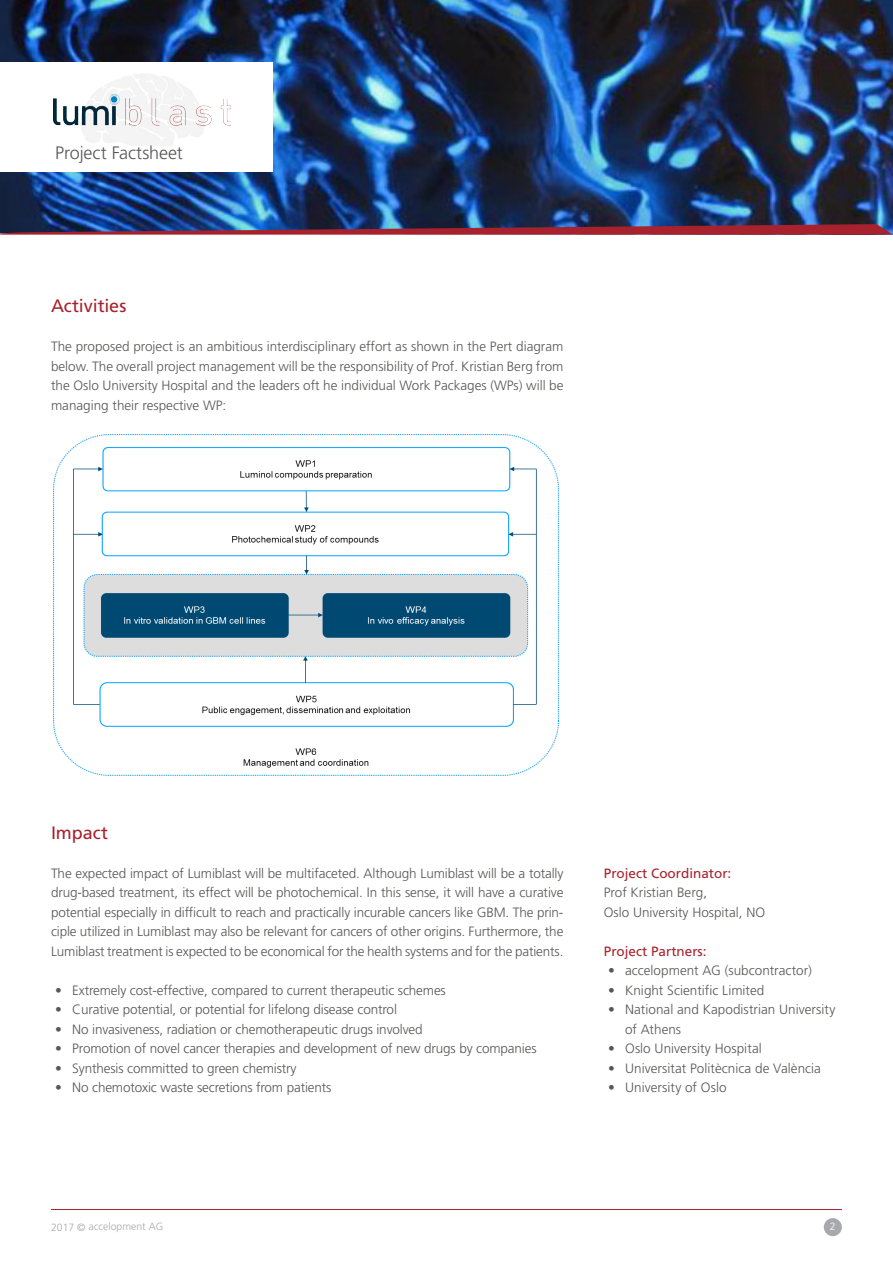
<style>
.page{position:relative;width:893px;height:1263px;background:#fff}
.page>*{position:absolute;margin:0;border:0;box-sizing:border-box;transform-origin:0 0}
.ACC__Headline_Copyte{font:18px "Frutiger LT";letter-spacing:-.005em;color:#a7222c}
.Paragraph_Style_2{font:300 18px "Frutiger LT";letter-spacing:-.005em;color:#575756}
.ACC__Copytext__9pt_D{font:300 13.5px/19.5px "Frutiger LT";letter-spacing:-.01em;color:#575756;text-align:justify}
.ACC__Sidebar__Headli{font:13.5px "Frutiger LT";color:#a7222c}
.t1{font:300 10.5px "Frutiger LT";color:#a8a9ad}
.t2{font:300 10.5px "Frutiger LT";color:#fff}
.s1{font-weight:400}
</style>
<div class="page">
<hr style="left:51px;top:1209px;width:791px;height:1px;background:#a7222c">
<div style="left:824px;top:1218px;width:18px;height:18px;background:#a8a9ad;border-radius:50%"></div>
<img style="left:0;top:0;width:893px;height:224px">
<div style="left:0;top:62px;width:272px;height:110px;background:#fff"></div>
<img style="left:54px;top:73px;width:177px;height:73px">
<img style="left:0;top:224px;width:893px;height:11px">
<img style="left:53px;top:434px;width:505px;height:342px">
<p class="Paragraph_Style_2" style="left:55px;top:143px;width:129px">Project Factsheet</p>
<p class="ACC__Headline_Copyte" style="left:51px;top:295px;width:77px">Activities</p>
<p class="ACC__Copytext__9pt_D" style="left:51px;top:337px;width:514px">The proposed project is an ambitious interdisciplinary effort as shown in the Pert diagram below. The overall project management will be the responsibility of Prof. Kristian Berg from the Oslo University Hospital and the leaders oft he individual Work Packages (WPs) will be managing their respective WP:</p>
<p class="ACC__Headline_Copyte" style="left:51px;top:822px;width:59px">Impact</p>
<p class="ACC__Copytext__9pt_D" style="left:51px;top:863px;width:514px">The expected impact of Lumiblast will be multifaceted. Although Lumiblast will be a totally drug-based treatment, its effect will be photochemical. In this sense, it will have a curative potential especially in difficult to reach and practically incurable cancers like GBM. The prin&shy;ciple utilized in Lumiblast may also be relevant for cancers of other origins. Furthermore, the Lumiblast treatment is expected to be economical for the health systems and for the patients.</p>
<p class="ACC__Copytext__9pt_D" style="left:55px;top:980px;width:392px"><span class="s1">•</span> Extremely cost-effective, compared to current therapeutic schemes</p>
<p class="ACC__Copytext__9pt_D" style="left:55px;top:1000px;width:343px"><span class="s1">•</span> Curative potential, or potential for lifelong disease control</p>
<p class="ACC__Copytext__9pt_D" style="left:55px;top:1019px;width:369px"><span class="s1">•</span> No invasiveness, radiation or chemotherapeutic drugs involved</p>
<p class="ACC__Copytext__9pt_D" style="left:55px;top:1039px;width:483px"><span class="s1">•</span> Promotion of novel cancer therapies and development of new drugs by companies</p>
<p class="ACC__Copytext__9pt_D" style="left:55px;top:1058px;width:243px"><span class="s1">•</span> Synthesis committed to green chemistry</p>
<p class="ACC__Copytext__9pt_D" style="left:55px;top:1078px;width:278px"><span class="s1">•</span> No chemotoxic waste secretions from patients</p>
<p class="ACC__Sidebar__Headli" style="left:604px;top:865px;width:129px">Project Coordinator:</p>
<p class="ACC__Copytext__9pt_D" style="left:604px;top:883px;width:105px">Prof Kristian Berg,</p>
<p class="ACC__Copytext__9pt_D" style="left:604px;top:902px;width:163px">Oslo University Hospital, NO</p>
<p class="ACC__Sidebar__Headli" style="left:604px;top:943px;width:104px">Project Partners:</p>
<p class="ACC__Copytext__9pt_D" style="left:608px;top:961px;width:205px">• accelopment AG (subcontractor)</p>
<p class="ACC__Copytext__9pt_D" style="left:608px;top:980px;width:158px">• Knight Scientific Limited</p>
<p class="ACC__Copytext__9pt_D" style="left:625px;top:1000px;width:212px;text-indent:-17px">• National and Kapodistrian University of Athens</p>
<p class="ACC__Copytext__9pt_D" style="left:608px;top:1039px;width:155px">• Oslo University Hospital</p>
<p class="ACC__Copytext__9pt_D" style="left:608px;top:1058px;width:214px">• Universitat Politècnica de València</p>
<p class="ACC__Copytext__9pt_D" style="left:608px;top:1078px;width:120px">• University of Oslo</p>
<p class="t1" style="left:51px;top:1220px;width:114px">2017 © accelopment AG</p>
<p class="t2" style="left:830px;top:1220px;width:7px">2</p>
</div>
